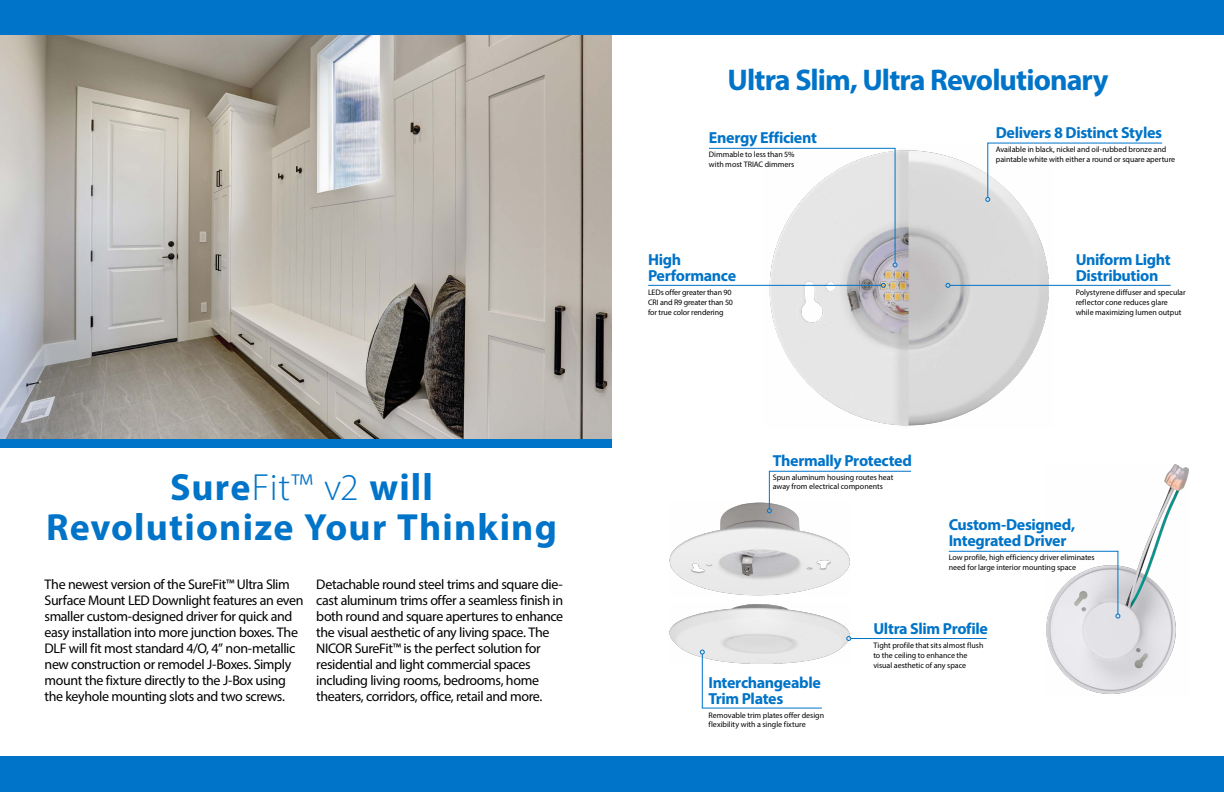
<style>
.page{position:relative;width:1224px;height:792px;background:#fff}
.page>*{position:absolute;margin:0;border:0;box-sizing:border-box;transform-origin:0 0}
.t1{font:700 38px/40px "Myriad Pro";letter-spacing:.03em;color:#0074c8;text-align:center}
.t2{font:700 30px "Myriad Pro";letter-spacing:-.03em;color:#0074c8}
.t3{font:700 16px/16px "Myriad Pro";letter-spacing:-.025em;color:#0074c8}
.t4{font:14px/16px "Myriad Pro";letter-spacing:-.03em;color:#000}
.t5{font:8px/9.6px "Myriad Pro";letter-spacing:-.005em;color:#000}
.s1{font-weight:300}
</style>
<div class="page">
<div style="left:0;top:0;width:1224px;height:36px;background:#0074c8"></div>
<div style="left:0;top:756px;width:1224px;height:36px;background:#0074c8"></div>
<img style="left:669px;top:604px;width:181px;height:54px">
<img style="left:669px;top:502px;width:181px;height:94px">
<img style="left:764px;top:150px;width:289px;height:276px">
<img style="left:0;top:35px;width:612px;height:404px">
<div style="left:0;top:439px;width:612px;height:9px;background:#0074c8"></div>
<img style="left:1046px;top:464px;width:143px;height:230px">
<svg style="left:767px;top:470px;width:145px;height:43px"></svg>
<svg style="left:709px;top:147px;width:189px;height:120px"></svg>
<svg style="left:948px;top:550px;width:172px;height:69px"></svg>
<svg style="left:985px;top:142px;width:178px;height:60px"></svg>
<svg style="left:700px;top:650px;width:123px;height:59px"></svg>
<hr style="left:851px;top:638px;width:136px;height:1px;background:#0074c8">
<svg style="left:846px;top:636px;width:5px;height:5px"></svg>
<hr style="left:950px;top:285px;width:221px;height:1px;background:#0074c8">
<svg style="left:945px;top:283px;width:5px;height:5px"></svg>
<hr style="left:648px;top:285px;width:233px;height:1px;background:#0074c8">
<svg style="left:881px;top:283px;width:5px;height:5px"></svg>
<h1 class="t1" style="left:46px;top:466px;width:512px">Sure<span class="s1">Fit™ v2</span> will<br>Revolutionize Your Thinking</h1>
<p class="t4" style="left:45px;top:576px;width:260px">The newest version of the SureFit™ Ultra Slim Surface Mount LED Downlight features an even smaller custom-designed driver for quick and easy installation into more junction boxes. The DLF will fit most standard 4/O, 4” non-metallic new construction or remodel J-Boxes. Simply mount the fixture directly to the J-Box using the keyhole mounting slots and two screws.</p>
<p class="t4" style="left:316px;top:576px;width:248px">Detachable round steel trims and square die&shy;cast aluminum trims offer a seamless finish in both round and square apertures to enhance the visual aesthetic of any living space. The NICOR SureFit™ is the perfect solution for residential and light commercial spaces including living rooms, bedrooms, home theaters, corridors, office, retail and more.</p>
<h2 class="t2" style="left:728px;top:60px;width:382px">Ultra Slim, Ultra Revolutionary</h2>
<p class="t3" style="left:709px;top:129px;width:109px">Energy Efficient</p>
<p class="t5" style="left:709px;top:150px;width:87px">Dimmable to less than 5% with most TRIAC dimmers</p>
<p class="t3" style="left:648px;top:251px;width:90px">High<br>Performance</p>
<p class="t5" style="left:648px;top:288px;width:87px">LEDs offer greater than 90<br>CRI and R9 greater than 50 for true color rendering</p>
<p class="t3" style="left:996px;top:124px;width:168px">Delivers 8 Distinct Styles</p>
<p class="t5" style="left:996px;top:144px;width:181px">Available in black, nickel and oil-rubbed bronze and paintable white with either a round or square aperture</p>
<p class="t3" style="left:1076px;top:251px;width:96px">Uniform Light<br>Distribution</p>
<p class="t5" style="left:1076px;top:288px;width:112px">Polystyrene diffuser and specular reflector cone reduces glare while maximizing lumen output</p>
<p class="t3" style="left:773px;top:452px;width:141px">Thermally Protected</p>
<p class="t5" style="left:773px;top:472px;width:122px">Spun aluminum housing routes heat away from electrical components</p>
<p class="t3" style="left:949px;top:516px;width:128px">Custom-Designed,<br>Integrated Driver</p>
<p class="t5" style="left:949px;top:552px;width:148px">Low profile, high efficiency driver eliminates need for large interior mounting space</p>
<p class="t3" style="left:709px;top:674px;width:114px">Interchangeable<br>Trim Plates</p>
<p class="t5" style="left:709px;top:710px;width:117px">Removable trim plates offer design flexibility with a single fixture</p>
<p class="t3" style="left:873px;top:620px;width:116px">Ultra Slim Profile</p>
<p class="t5" style="left:873px;top:641px;width:112px">Tight profile that sits almost flush to the ceiling to enhance the visual aesthetic of any space</p>
</div>
